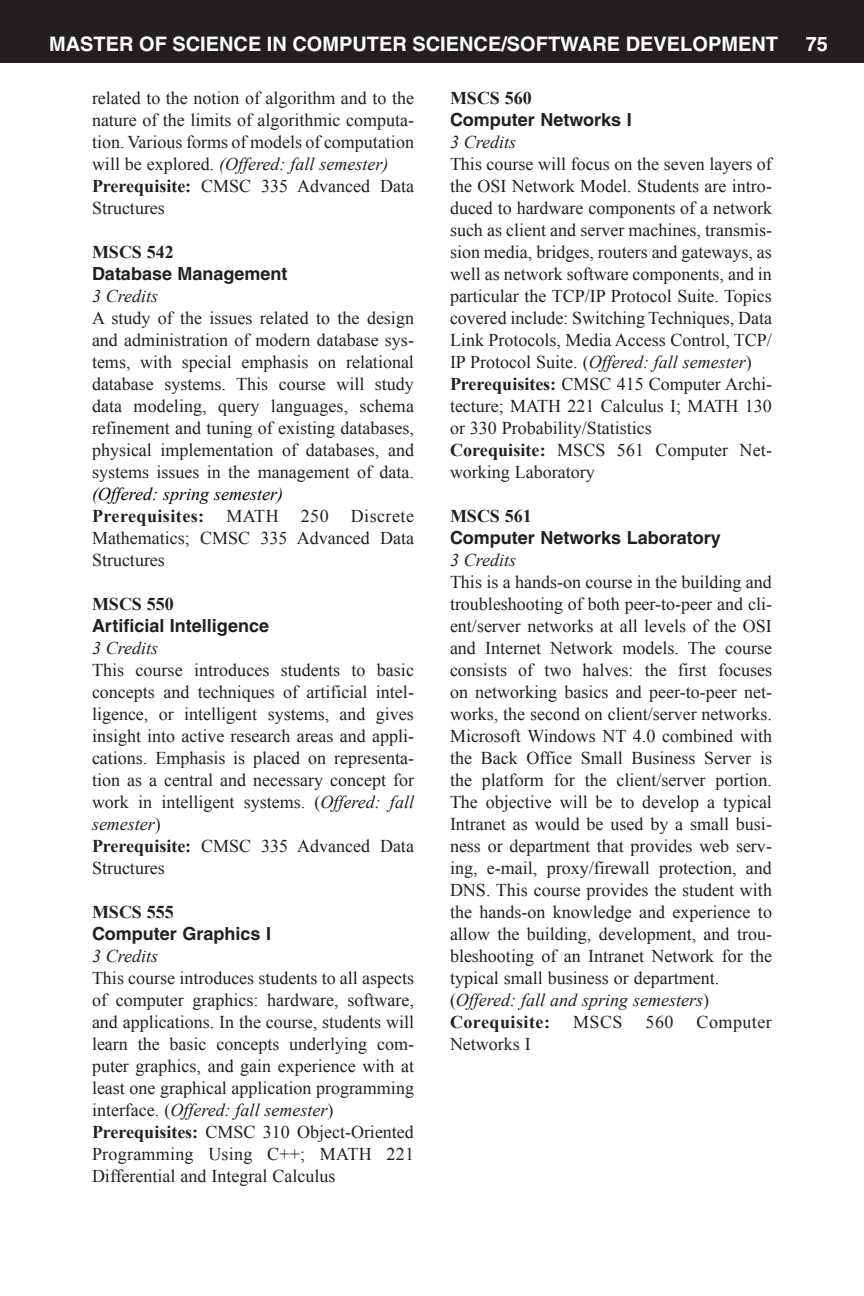
<style>
.page{position:relative;width:864px;height:1296px;background:#fff}
.page>*{position:absolute;margin:0;border:0;box-sizing:border-box;transform-origin:0 0}
.t1{font:700 20px "Helvetica";color:#fff}
.Course_Description{font:18px/22px "Times New Roman";color:#231f20;text-align:justify}
.Course_Name{font:700 18px "Helvetica";color:#231f20}
.Course_Credits{font:italic 18px "Times New Roman";color:#231f20}
.Course_Number{font:700 18px "Times New Roman";color:#231f20}
.Course_Description-2{font:italic 18px "Times New Roman";color:#231f20}
.Course_Description-3{font:700 18px "Times New Roman";letter-spacing:.025em;color:#231f20}
.Course_Description-4{font:18px "Times New Roman";letter-spacing:.025em;color:#231f20}
.s1{font-style:italic}
.s2{font-weight:700}
.s3{font-style:italic;color:#000}
.s4{font-style:normal}
</style>
<div class="page">
<div style="left:0;top:0;width:864px;height:63px;background:#231f20"></div>
<p class="t1" style="left:49px;top:32px;width:730px">Master of Science in Computer science/software development</p>
<p class="t1" style="left:806px;top:32px;width:24px">75</p>
<p class="Course_Description" style="left:92px;top:87px;width:324px">related to the notion of algorithm and to the nature of the limits of algorithmic computa&shy;tion. Various forms of models of computation will be explored. <span class="s1">(Offered: fall semester)</span></p>
<p class="Course_Description" style="left:92px;top:175px;width:324px"><span class="s2">Prerequisite:</span> CMSC 335 Advanced Data<br>Structures</p>
<p class="Course_Number" style="left:92px;top:240px;width:83px">MSCS 542</p>
<p class="Course_Name" style="left:92px;top:263px;width:197px">Database Management</p>
<p class="Course_Credits" style="left:92px;top:284px;width:68px">3 Credits</p>
<p class="Course_Description" style="left:92px;top:307px;width:324px">A study of the issues related to the design and administration of modern database sys&shy;tems, with special emphasis on relational database systems. This course will study data modeling, query languages, schema refinement and tuning of existing databases, physical implementation of databases, and systems issues in the management of data. <span class="s3">(Offered: spring semester)</span></p>
<p class="Course_Description" style="left:92px;top:505px;width:324px"><span class="s2">Prerequisites:</span> MATH 250 Discrete Mathematics; CMSC 335 Advanced Data Structures</p>
<p class="Course_Number" style="left:92px;top:592px;width:83px">MSCS 550</p>
<p class="Course_Name" style="left:92px;top:615px;width:179px">Artificial Intelligence</p>
<p class="Course_Credits" style="left:92px;top:636px;width:68px">3 Credits</p>
<p class="Course_Description" style="left:92px;top:659px;width:324px">This course introduces students to basic concepts and techniques of artificial intel&shy;ligence, or intelligent systems, and gives insight into active research areas and appli&shy;cations. Emphasis is placed on representa&shy;tion as a central and necessary concept for work in intelligent systems. (<span class="s1">Offered: fall semester</span>)</p>
<p class="Course_Description" style="left:92px;top:835px;width:323px"><span class="s2">Prerequisite:</span> CMSC 335 Advanced Data<br>Structures</p>
<p class="Course_Number" style="left:92px;top:900px;width:83px">MSCS 555</p>
<p class="Course_Name" style="left:92px;top:923px;width:178px">Computer Graphics I</p>
<p class="Course_Credits" style="left:92px;top:944px;width:68px">3 Credits</p>
<p class="Course_Description" style="left:92px;top:967px;width:324px">This course introduces students to all aspects of computer graphics: hardware, software, and applications. In the course, students will learn the basic concepts underlying com&shy;puter graphics, and gain experience with at least one graphical application programming interface. (<span class="s1">Offered: fall semester</span>)</p>
<p class="Course_Description" style="left:92px;top:1121px;width:324px"><span class="s2">Prerequisites:</span> CMSC 310 Object-Oriented Programming Using C++; MATH 221<br>Differential and Integral Calculus</p>
<p class="Course_Number" style="left:450px;top:86px;width:83px">MSCS 560</p>
<p class="Course_Name" style="left:450px;top:109px;width:181px">Computer Networks I</p>
<p class="Course_Credits" style="left:450px;top:130px;width:68px">3 Credits</p>
<p class="Course_Description" style="left:450px;top:153px;width:324px">This course will focus on the seven layers of the OSI Network Model. Students are intro&shy;duced to hardware components of a network such as client and server machines, transmis&shy;sion media, bridges, routers and gateways, as well as network software components, and in particular the TCP/IP Protocol Suite. Topics covered include: Switching Techniques, Data Link Protocols, Media Access Control, TCP/ IP Protocol Suite. (<span class="s1">Offered: fall semester</span>)</p>
<p class="Course_Description" style="left:450px;top:373px;width:323px"><span class="s2">Prerequisites:</span> CMSC 415 Computer Archi&shy;tecture; MATH 221 Calculus I; MATH 130 or 330 Probability/Statistics</p>
<p class="Course_Description" style="left:450px;top:439px;width:322px"><span class="s2">Corequisite:</span> MSCS 561 Computer Net&shy;working Laboratory</p>
<p class="Course_Number" style="left:450px;top:504px;width:83px">MSCS 561</p>
<p class="Course_Name" style="left:450px;top:527px;width:272px">Computer Networks Laboratory</p>
<p class="Course_Credits" style="left:450px;top:548px;width:68px">3 Credits</p>
<p class="Course_Description" style="left:450px;top:571px;width:324px">This is a hands-on course in the building and troubleshooting of both peer-to-peer and cli&shy;ent/server networks at all levels of the OSI and Internet Network models. The course consists of two halves: the first focuses on networking basics and peer-to-peer net&shy;works, the second on client/server networks.<br>Microsoft Windows NT 4.0 combined with the Back Office Small Business Server is the platform for the client/server portion.<br>The objective will be to develop a typical Intranet as would be used by a small busi&shy;ness or department that provides web serv&shy;ing, e-mail, proxy/firewall protection, and DNS. This course provides the student with the hands-on knowledge and experience to allow the building, development, and trou&shy;bleshooting of an Intranet Network for the typical small business or department.</p>
<p class="Course_Description-2" style="left:450px;top:988px;width:261px"><span class="s4">(</span>Offered: fall and spring semesters<span class="s4">)</span></p>
<p class="Course_Description-3" style="left:450px;top:1010px;width:102px">Corequisite:</p>
<p class="Course_Description" style="left:573px;top:1011px;width:51px">MSCS</p>
<p class="Course_Description" style="left:646px;top:1011px;width:29px">560</p>
<p class="Course_Description-4" style="left:697px;top:1010px;width:77px">Computer</p>
<p class="Course_Description" style="left:450px;top:1033px;width:82px">Networks I</p>
</div>
